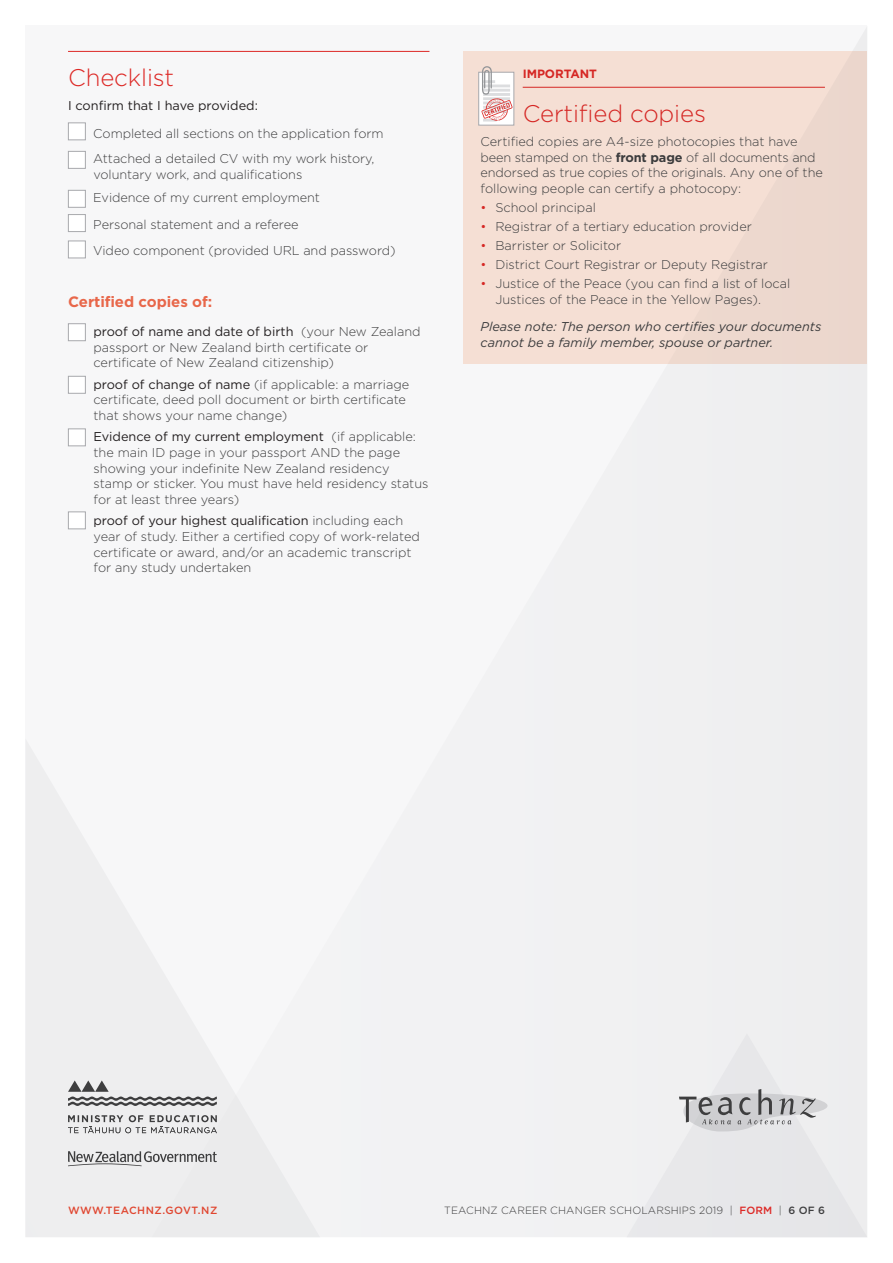
<style>
.page{position:relative;width:893px;height:1263px;background:#fff}
.page>*{position:absolute;margin:0;border:0;box-sizing:border-box;transform-origin:0 0}
.H2{font:300 24px "Gotham";letter-spacing:-.005em;color:#dd2926}
.H3{font:700 15px "Gotham";letter-spacing:-.005em;color:#e8674a}
.Form_tick_boxes{font:300 12.75px/15.8px "Gotham";color:#3e3e3f}
.Body{font:300 12.75px/15.8px "Gotham";letter-spacing:-.005em;color:#3e3e3f}
.t1{font:italic 12.75px/15.8px "Gotham";color:#3e3e3f}
.Body-2{font:12.75px "Gotham";color:#231f20}
.t2{font:700 12px "Gotham";letter-spacing:-.005em;color:#dd2926}
.t3{font:300 10.5px "Gotham";letter-spacing:.01em;color:#3e3e3f}
.t4{font:500 10.5px "Gotham";letter-spacing:.05em;color:#e04731}
.s1{font-weight:400;color:#231f20}
.s2{font-weight:700}
.s3{color:#dd2926}
.s4{font-weight:500;color:#dd2926}
.s5{font-weight:500}
</style>
<div class="page">
<div style="left:26px;top:26px;width:841px;height:1211px;background:#f7f7f8"></div>
<svg style="left:152px;top:50px;width:278px;height:1187px"></svg>
<div style="left:627px;top:1034px;width:240px;height:203px;background:#ededee"></div>
<hr style="left:68px;top:51px;width:361px;height:1px;background:#dd2926">
<div style="left:68px;top:123px;width:18px;height:17px;background:#fff;border:1px solid #a8a9ad"></div>
<div style="left:68px;top:151px;width:18px;height:18px;background:#fff;border:1px solid #a8a9ad"></div>
<div style="left:68px;top:190px;width:18px;height:18px;background:#fff;border:1px solid #a8a9ad"></div>
<div style="left:68px;top:214px;width:18px;height:18px;background:#fff;border:1px solid #a8a9ad"></div>
<div style="left:68px;top:241px;width:18px;height:17px;background:#fff;border:1px solid #a8a9ad"></div>
<div style="left:68px;top:323px;width:18px;height:18px;background:#fff;border:1px solid #a8a9ad"></div>
<div style="left:68px;top:376px;width:18px;height:18px;background:#fff;border:1px solid #a8a9ad"></div>
<div style="left:68px;top:428px;width:18px;height:18px;background:#fff;border:1px solid #a8a9ad"></div>
<div style="left:68px;top:511px;width:18px;height:18px;background:#fff;border:1px solid #a8a9ad"></div>
<div style="left:463px;top:51px;width:404px;height:313px;background:#f5dfd4"></div>
<hr style="left:523px;top:87px;width:302px;height:1px;background:#dd2926">
<div style="left:479px;top:72px;width:35px;height:53px;background:#fff"></div>
<hr style="left:483px;top:85px;width:27px;height:2px;background:#dcdddf">
<hr style="left:483px;top:89px;width:27px;height:3px;background:#dcdddf">
<hr style="left:483px;top:93px;width:27px;height:3px;background:#dcdddf">
<hr style="left:483px;top:119px;width:14px;height:3px;background:#dcdddf">
<div style="left:478px;top:72px;width:36px;height:53px;border:1px solid #a8a9ad"></div>
<img style="left:481px;top:97px;width:31px;height:24px">
<svg style="left:482px;top:66px;width:13px;height:29px"></svg>
<svg style="left:68px;top:1115px;width:149px;height:18px"></svg>
<svg style="left:68px;top:1080px;width:149px;height:26px"></svg>
<svg style="left:68px;top:1151px;width:149px;height:15px"></svg>
<svg style="left:679px;top:1089px;width:150px;height:42px"></svg>
<p class="H2" style="left:68px;top:62px;width:107px">Checklist</p>
<p class="Body-2" style="left:68px;top:97px;width:191px">I confirm that I have provided:</p>
<p class="Form_tick_boxes" style="left:93px;top:125px;width:292px">Completed all sections on the application form</p>
<p class="Body" style="left:93px;top:150px;width:283px">Attached a detailed CV with my work history, voluntary work, and qualifications</p>
<p class="Body" style="left:93px;top:189px;width:228px">Evidence of my current employment</p>
<p class="Form_tick_boxes" style="left:93px;top:216px;width:207px">Personal statement and a referee</p>
<p class="Form_tick_boxes" style="left:93px;top:242px;width:304px">Video component (provided URL and password)</p>
<p class="H3" style="left:68px;top:292px;width:146px">Certified copies of:</p>
<p class="Form_tick_boxes" style="left:93px;top:323px;width:329px"><span class="s1">proof of name and date of birth</span> (your New Zealand passport or New Zealand birth certificate or certificate of New Zealand citizenship)</p>
<p class="Form_tick_boxes" style="left:93px;top:376px;width:317px"><span class="s1">proof of change of name</span> (if applicable: a marriage certificate, deed poll document or birth certificate that shows your name change)</p>
<p class="Form_tick_boxes" style="left:93px;top:428px;width:337px"><span class="s1">Evidence of my current employment</span> (if applicable: the main ID page in your passport AND the page showing your indefinite New Zealand residency stamp or sticker. You must have held residency status for at least three years)</p>
<p class="Form_tick_boxes" style="left:93px;top:512px;width:328px"><span class="s1">proof of your highest qualification</span> including each year of study. Either a certified copy of work-related certificate or award, and/or an academic transcript for any study undertaken</p>
<p class="t2" style="left:523px;top:65px;width:76px">IMPORTANT</p>
<h1 class="H2" style="left:523px;top:98px;width:185px">Certified copies</h1>
<p class="Form_tick_boxes" style="left:480px;top:133px;width:344px">Certified copies are A4-size photocopies that have been stamped on the <span class="s2">front page</span> of all documents and endorsed as true copies of the originals. Any one of the following people can certify a photocopy:</p>
<p class="Form_tick_boxes" style="left:480px;top:199px;width:117px"><span class="s3">•</span> School principal</p>
<p class="Form_tick_boxes" style="left:480px;top:218px;width:273px"><span class="s3">•</span> Registrar of a tertiary education provider</p>
<p class="Form_tick_boxes" style="left:480px;top:237px;width:142px"><span class="s3">•</span> Barrister or Solicitor</p>
<p class="Form_tick_boxes" style="left:480px;top:256px;width:289px"><span class="s3">•</span> District Court Registrar or Deputy Registrar</p>
<p class="Form_tick_boxes" style="left:495px;top:275px;width:296px;text-indent:-15px"><span class="s3">•</span> Justice of the Peace (you can find a list of local<br>Justices of the Peace in the Yellow Pages).</p>
<p class="t1" style="left:480px;top:318px;width:342px">Please note: The person who certifies your documents cannot be a family member, spouse or partner.</p>
<p class="t4" style="left:68px;top:1203px;width:151px">WWW.TEACHNZ.GOVT.NZ</p>
<p class="t3" style="left:444px;top:1204px;width:382px">TEACHNZ CAREER CHANGER SCHOLARSHIPS 2019 | <span class="s4">FORM</span> | <span class="s5">6 OF 6</span></p>
</div>
